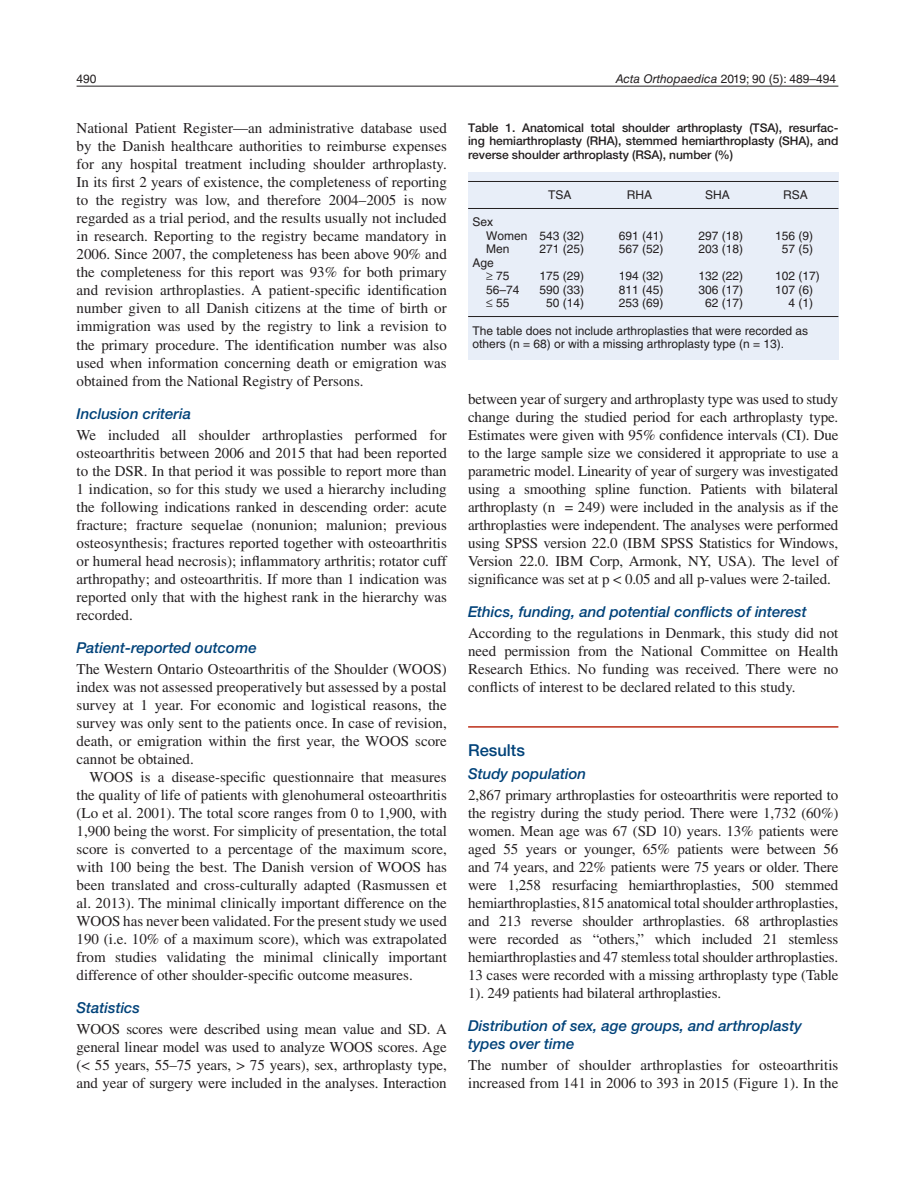
<style>
.page{position:relative;width:915px;height:1191px;background:#fff}
.page>*{position:absolute;margin:0;border:0;box-sizing:border-box;transform-origin:0 0}
.t1{font:500 16.5px "Helvetica Neue LTW1 G";color:#004279}
.t2{font:15px/18px "Times LT Std";color:#231f20;text-align:justify}
.t3{font:italic 500 15px/18px "Helvetica Neue LTW1 G";color:#004279}
.t4{font:12px/13.5px "Helvetica LT Std";color:#231f20}
.t5{font:500 12px/13.5px "Helvetica Neue LTW1 G";letter-spacing:-.005em;color:#231f20;text-align:justify}
.s1{font-style:italic}
</style>
<div class="page">
<hr style="left:77px;top:86px;width:761px;height:1px;background:#231f20">
<hr style="left:468px;top:726px;width:370px;height:1px;background:#bc2e18">
<div style="left:468px;top:173px;width:370px;height:187px;background:#e8eef8"></div>
<hr style="left:468px;top:181px;width:370px;height:1px;background:#231f20">
<hr style="left:468px;top:208px;width:370px;height:1px;background:#231f20">
<hr style="left:468px;top:316px;width:370px;height:1px;background:#231f20">
<p class="t4" style="left:77px;top:72px;width:22px">490</p>
<p class="t4" style="left:615px;top:72px;width:222px"><span class="s1">Acta Orthopaedica</span> 2019; 90 (5): 489–494</p>
<p class="t2" style="left:77px;top:119px;width:371px">National Patient Register—an administrative database used by the Danish healthcare authorities to reimburse expenses for any hospital treatment including shoulder arthroplasty.<br>In its first 2 years of existence, the completeness of reporting to the registry was low, and therefore 2004–2005 is now regarded as a trial period, and the results usually not included in research. Reporting to the registry became mandatory in 2006. Since 2007, the completeness has been above 90% and the completeness for this report was 93% for both primary and revision arthroplasties. A patient-specific identification number given to all Danish citizens at the time of birth or immigration was used by the registry to link a revision to the primary procedure. The identification number was also used when information concerning death or emigration was obtained from the National Registry of Persons.</p>
<p class="t3" style="left:77px;top:404px;width:116px">Inclusion criteria</p>
<p class="t2" style="left:77px;top:425px;width:371px">We included all shoulder arthroplasties performed for osteoarthritis between 2006 and 2015 that had been reported to the DSR. In that period it was possible to report more than 1 indication, so for this study we used a hierarchy including the following indications ranked in descending order: acute fracture; fracture sequelae (nonunion; malunion; previous osteosynthesis; fractures reported together with osteoarthritis or humeral head necrosis); inflammatory arthritis; rotator cuff arthropathy; and osteoarthritis. If more than 1 indication was reported only that with the highest rank in the hierarchy was recorded.</p>
<p class="t3" style="left:77px;top:638px;width:181px">Patient-reported outcome</p>
<p class="t2" style="left:77px;top:659px;width:371px">The Western Ontario Osteoarthritis of the Shoulder (WOOS) index was not assessed preoperatively but assessed by a postal survey at 1 year. For economic and logistical reasons, the survey was only sent to the patients once. In case of revision, death, or emigration within the first year, the WOOS score cannot be obtained.</p>
<p class="t2" style="left:77px;top:767px;width:371px;text-indent:13px">WOOS is a disease-specific questionnaire that measures the quality of life of patients with glenohumeral osteoarthritis (Lo et al. 2001). The total score ranges from 0 to 1,900, with 1,900 being the worst. For simplicity of presentation, the total score is converted to a percentage of the maximum score, with 100 being the best. The Danish version of WOOS has been translated and cross-culturally adapted (Rasmussen et al. 2013). The minimal clinically important difference on the WOOS has never been validated. For the present study we used 190 (i.e. 10% of a maximum score), which was extrapolated from studies validating the minimal clinically important difference of other shoulder-specific outcome measures.</p>
<p class="t3" style="left:77px;top:998px;width:65px">Statistics</p>
<p class="t2" style="left:77px;top:1019px;width:371px">WOOS scores were described using mean value and SD. A general linear model was used to analyze WOOS scores. Age (&lt; 55 years, 55–75 years, &gt; 75 years), sex, arthroplasty type, and year of surgery were included in the analyses. Interaction</p>
<p class="t5" style="left:468px;top:121px;width:371px">Table 1. Anatomical total shoulder arthroplasty (TSA), resurfac&shy;ing hemiarthroplasty (RHA), stemmed hemiarthroplasty (SHA), and reverse shoulder arthroplasty (RSA), number (%)</p>
<p class="t4" style="left:548px;top:188px;width:25px">TSA</p>
<p class="t4" style="left:626px;top:188px;width:27px">RHA</p>
<p class="t4" style="left:704px;top:188px;width:26px">SHA</p>
<p class="t4" style="left:782px;top:188px;width:26px">RSA</p>
<p class="t4" style="left:486px;top:215px;width:99px;text-indent:-14px">Sex<br>Women 543 (32)</p>
<p class="t4" style="left:618px;top:229px;width:46px">691 (41)</p>
<p class="t4" style="left:698px;top:229px;width:46px">297 (18)</p>
<p class="t4" style="left:774px;top:229px;width:40px">156 (9)</p>
<p class="t4" style="left:486px;top:242px;width:25px">Men</p>
<p class="t4" style="left:539px;top:242px;width:46px">271 (25)</p>
<p class="t4" style="left:618px;top:242px;width:46px">567 (52)</p>
<p class="t4" style="left:698px;top:242px;width:46px">203 (18)</p>
<p class="t4" style="left:781px;top:242px;width:33px">57 (5)</p>
<p class="t4" style="left:486px;top:256px;width:25px;text-indent:-14px">Age<br>≥ 75</p>
<p class="t4" style="left:539px;top:269px;width:46px">175 (29)</p>
<p class="t4" style="left:618px;top:269px;width:46px">194 (32)</p>
<p class="t4" style="left:698px;top:269px;width:46px">132 (22)</p>
<p class="t4" style="left:774px;top:269px;width:46px">102 (17)</p>
<p class="t4" style="left:486px;top:283px;width:35px">56–74</p>
<p class="t4" style="left:539px;top:283px;width:46px">590 (33)</p>
<p class="t4" style="left:618px;top:283px;width:46px">811 (45)</p>
<p class="t4" style="left:698px;top:283px;width:46px">306 (17)</p>
<p class="t4" style="left:774px;top:283px;width:40px">107 (6)</p>
<p class="t4" style="left:486px;top:296px;width:25px">≤ 55</p>
<p class="t4" style="left:546px;top:296px;width:40px">50 (14)</p>
<p class="t4" style="left:618px;top:296px;width:46px">253 (69)</p>
<p class="t4" style="left:705px;top:296px;width:40px">62 (17)</p>
<p class="t4" style="left:788px;top:296px;width:26px">4 (1)</p>
<p class="t4" style="left:472px;top:323px;width:337px">The table does not include arthroplasties that were recorded as others (n = 68) or with a missing arthroplasty type (n = 13).</p>
<p class="t2" style="left:468px;top:389px;width:371px">between year of surgery and arthroplasty type was used to study change during the studied period for each arthroplasty type.<br>Estimates were given with 95% confidence intervals (CI). Due to the large sample size we considered it appropriate to use a parametric model. Linearity of year of surgery was investigated using a smoothing spline function. Patients with bilateral arthroplasty (n = 249) were included in the analysis as if the arthroplasties were independent. The analyses were performed using SPSS version 22.0 (IBM SPSS Statistics for Windows, Version 22.0. IBM Corp, Armonk, NY, USA). The level of significance was set at p &lt; 0.05 and all p-values were 2-tailed.</p>
<p class="t3" style="left:468px;top:602px;width:340px">Ethics, funding, and potential conflicts of interest</p>
<p class="t2" style="left:468px;top:623px;width:371px">According to the regulations in Denmark, this study did not need permission from the National Committee on Health Research Ethics. No funding was received. There were no conflicts of interest to be declared related to this study.</p>
<p class="t1" style="left:468px;top:740px;width:58px">Results</p>
<p class="t3" style="left:468px;top:764px;width:119px">Study population</p>
<p class="t2" style="left:468px;top:785px;width:371px">2,867 primary arthroplasties for osteoarthritis were reported to the registry during the study period. There were 1,732 (60%) women. Mean age was 67 (SD 10) years. 13% patients were aged 55 years or younger, 65% patients were between 56 and 74 years, and 22% patients were 75 years or older. There were 1,258 resurfacing hemiarthroplasties, 500 stemmed hemiarthroplasties, 815 anatomical total shoulder arthroplasties, and 213 reverse shoulder arthroplasties. 68 arthroplasties were recorded as “others,” which included 21 stemless hemiarthroplasties and 47 stemless total shoulder arthroplasties.<br>13 cases were recorded with a missing arthroplasty type (Table 1). 249 patients had bilateral arthroplasties.</p>
<p class="t3" style="left:468px;top:1016px;width:335px">Distribution of sex, age groups, and arthroplasty types over time</p>
<p class="t2" style="left:468px;top:1055px;width:371px">The number of shoulder arthroplasties for osteoarthritis increased from 141 in 2006 to 393 in 2015 (Figure 1). In the</p>
</div>
